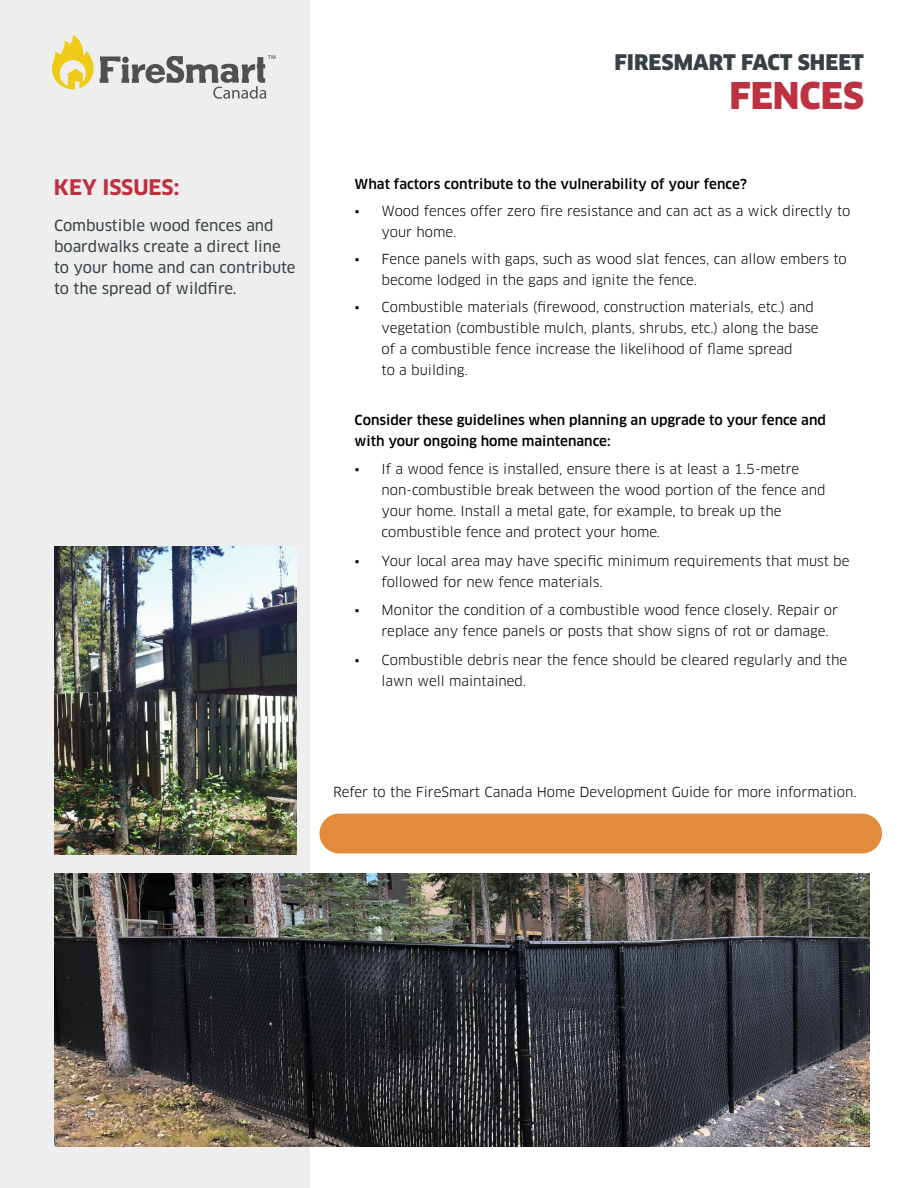
<style>
.page{position:relative;width:918px;height:1188px;background:#fff}
.page>*{position:absolute;margin:0;border:0;box-sizing:border-box;transform-origin:0 0}
.t1{font:900 36px "Clan Pro";color:#be3141}
.t2{font:900 21px "Clan Pro";color:#374144}
.t3{font:700 21px "Clan Pro";color:#be3141}
.t4{font:15px/21px "Clan Pro News";color:#374144}
.t5{font:13.5px/21px "Clan Pro";color:#000}
.t6{font:500 13.5px/21px "Clan Pro";color:#000}
</style>
<div class="page">
<div style="left:0;top:0;width:310px;height:1188px;background:#eeeeef"></div>
<img style="left:54px;top:873px;width:815px;height:274px">
<img style="left:54px;top:546px;width:242px;height:308px">
<div style="left:320px;top:814px;width:562px;height:39px;background:#e38b3d;border-radius:20px"></div>
<svg style="left:52px;top:35px;width:42px;height:54px"></svg>
<svg style="left:100px;top:55px;width:175px;height:44px"></svg>
<h2 class="t3" style="left:54px;top:175px;width:127px">KEY ISSUES:</h2>
<p class="t4" style="left:54px;top:215px;width:243px">Combustible wood fences and boardwalks create a direct line to your home and can contribute to the spread of wildfire.</p>
<h2 class="t2" style="left:614px;top:50px;width:251px">FIRESMART FACT SHEET</h2>
<h1 class="t1" style="left:729px;top:74px;width:136px">FENCES</h1>
<p class="t6" style="left:355px;top:174px;width:394px">What factors contribute to the vulnerability of your fence?</p>
<p class="t5" style="left:382px;top:201px;width:470px;text-indent:-27px">• Wood fences offer zero fire resistance and can act as a wick directly to your home.</p>
<p class="t5" style="left:382px;top:249px;width:467px;text-indent:-27px">• Fence panels with gaps, such as wood slat fences, can allow embers to become lodged in the gaps and ignite the fence.</p>
<p class="t5" style="left:382px;top:297px;width:439px;text-indent:-27px">• Combustible materials (firewood, construction materials, etc.) and vegetation (combustible mulch, plants, shrubs, etc.) along the base of a combustible fence increase the likelihood of flame spread<br>to a building.</p>
<p class="t6" style="left:355px;top:409px;width:473px">Consider these guidelines when planning an upgrade to your fence and with your ongoing home maintenance:</p>
<p class="t5" style="left:382px;top:459px;width:446px;text-indent:-27px">• If a wood fence is installed, ensure there is at least a 1.5-metre non-combustible break between the wood portion of the fence and your home. Install a metal gate, for example, to break up the combustible fence and protect your home.</p>
<p class="t5" style="left:382px;top:550px;width:469px;text-indent:-27px">• Your local area may have specific minimum requirements that must be followed for new fence materials.</p>
<p class="t5" style="left:382px;top:600px;width:458px;text-indent:-27px">• Monitor the condition of a combustible wood fence closely. Repair or replace any fence panels or posts that show signs of rot or damage.</p>
<p class="t5" style="left:382px;top:649px;width:467px;text-indent:-27px">• Combustible debris near the fence should be cleared regularly and the lawn well maintained.</p>
<p class="t5" style="left:333px;top:781px;width:525px">Refer to the FireSmart Canada Home Development Guide for more information.</p>
</div>
